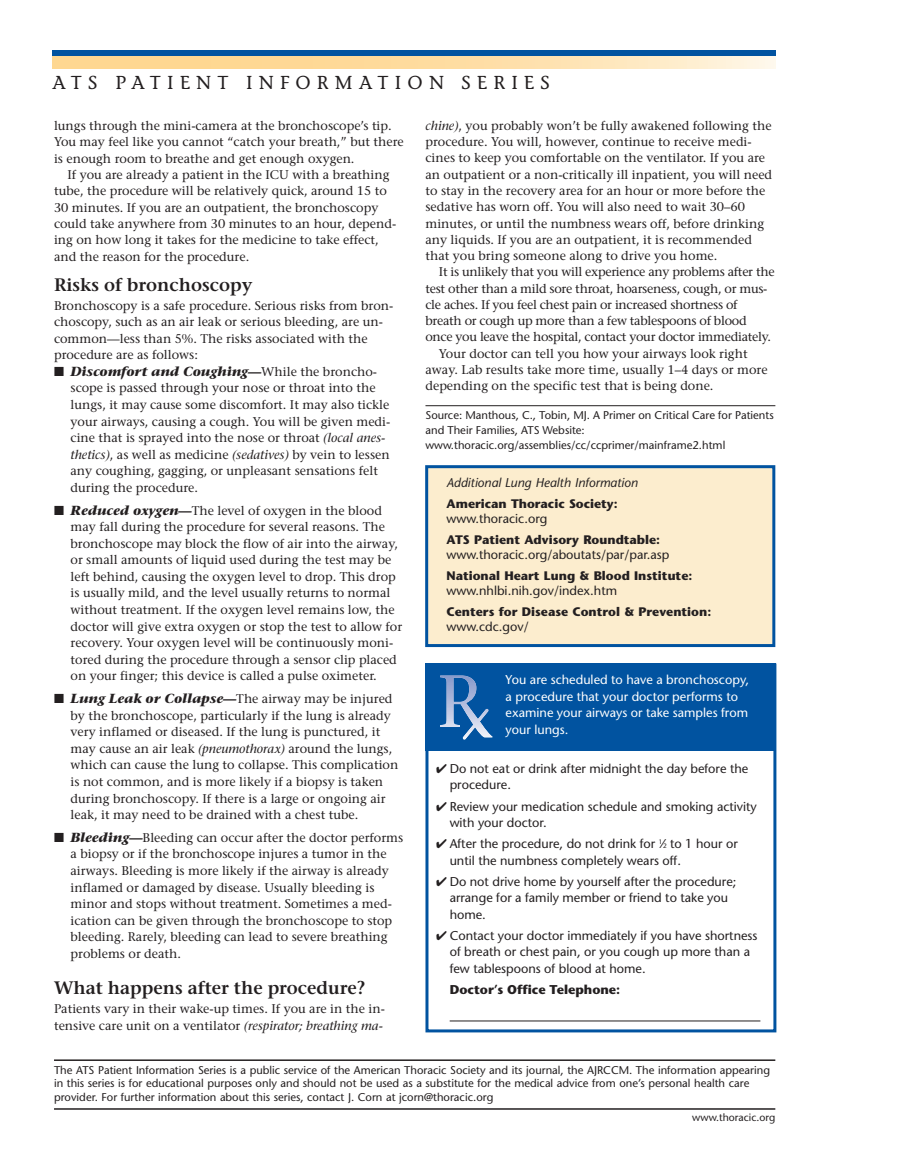
<style>
.page{position:relative;width:905px;height:1175px;background:#fff}
.page>*{position:absolute;margin:0;border:0;box-sizing:border-box;transform-origin:0 0}
.t1{font:18.75px "Stone Informal";letter-spacing:.33em;color:#231f20}
.t2{font:600 18px "Stone Serif";color:#231f20}
.t3{font:italic 700 13.2px "Stone Serif";color:#231f20}
.t4{font:12.75px/16.5px "Stone Sans";color:#231f20}
.t5{font:12.75px/16.5px "Stone Sans";color:#fff}
.t6{font:italic 12.75px "Stone Sans";color:#231f20}
.t7{font:700 12.75px "Stone Sans";color:#231f20}
.t8{font:12.6px/16.6px "Stone Serif";color:#231f20}
.t9{font:12.6px "Stone Serif";letter-spacing:-.025em;color:#231f20}
.t10{font:700 12.3px "Stone Sans";color:#231f20}
.t11{font:11.25px/15px "Stone Sans";color:#231f20}
.t12{font:10.5px "Stone Sans";color:#231f20}
.s1{font-weight:400;font-style:normal;font-size:12.6px}
.s2{font-style:italic}
.s3{font-weight:700;font-style:italic;font-size:13.2px}
.s4{font-size:6.3px}
</style>
<div class="page">
<div style="left:52px;top:50px;width:723px;height:6px;background:#0153a0"></div>
<svg style="left:52px;top:56px;width:723px;height:12px;background:#fedfa8"></svg>
<div style="left:425px;top:663px;width:351px;height:87px;background:#0153a0"></div>
<div style="left:425px;top:663px;width:351px;height:369px;border:3px solid #0153a0"></div>
<svg style="left:440px;top:675px;width:52px;height:64px"></svg>
<hr style="left:449px;top:1020px;width:311px;height:1px;background:#231f20">
<hr style="left:425px;top:405px;width:350px;height:1px;background:#231f20">
<div style="left:426px;top:466px;width:347px;height:179px;background:#fcedce"></div>
<div style="left:425px;top:465px;width:350px;height:182px;border:3px solid #0153a0"></div>
<hr style="left:54px;top:1059px;width:721px;height:1px;background:#231f20">
<hr style="left:54px;top:1108px;width:721px;height:1px;background:#231f20">
<h1 class="t1" style="left:52px;top:75px;width:499px">ATS PATIENT INFORMATION SERIES</h1>
<p class="t8" style="left:54px;top:119px;width:351px">lungs through the mini-camera at the bronchoscope’s tip.<br>You may feel like you cannot “catch your breath,” but there is enough room to breathe and get enough oxygen.</p>
<p class="t8" style="left:54px;top:168px;width:344px;text-indent:13px">If you are already a patient in the ICU with a breathing tube, the procedure will be relatively quick, around 15 to 30 minutes. If you are an outpatient, the bronchoscopy could take anywhere from 30 minutes to an hour, depend&shy;ing on how long it takes for the medicine to take effect, and the reason for the procedure.</p>
<h2 class="t2" style="left:54px;top:277px;width:200px">Risks of bronchoscopy</h2>
<p class="t8" style="left:54px;top:299px;width:341px">Bronchoscopy is a safe procedure. Serious risks from bron&shy;choscopy, such as an air leak or serious bleeding, are un&shy;common—less than 5%. The risks associated with the procedure are as follows:</p>
<p class="t3" style="left:54px;top:366px;width:324px">■ Discomfort and Coughing—<span class="s1">While the broncho-</span></p>
<p class="t8" style="left:71px;top:381px;width:321px">scope is passed through your nose or throat into the lungs, it may cause some discomfort. It may also tickle your airways, causing a cough. You will be given medi&shy;cine that is sprayed into the nose or throat <span class="s2">(local anes&shy;thetics)</span>, as well as medicine <span class="s2">(sedatives)</span> by vein to lessen any coughing, gagging, or unpleasant sensations felt during the procedure.</p>
<p class="t8" style="left:71px;top:503px;width:333px;text-indent:-16px">■ <span class="s3">Reduced oxygen—</span>The level of oxygen in the blood may fall during the procedure for several reasons. The bronchoscope may block the flow of air into the airway, or small amounts of liquid used during the test may be left behind, causing the oxygen level to drop. This drop is usually mild, and the level usually returns to normal without treatment. If the oxygen level remains low, the doctor will give extra oxygen or stop the test to allow for recovery. Your oxygen level will be continuously moni&shy;tored during the procedure through a sensor clip placed on your finger; this device is called a pulse oximeter.</p>
<p class="t8" style="left:71px;top:691px;width:329px;text-indent:-17px">■ <span class="s3">Lung Leak or Collapse—</span>The airway may be injured by the bronchoscope, particularly if the lung is already very inflamed or diseased. If the lung is punctured, it may cause an air leak <span class="s2">(pneumothorax)</span> around the lungs, which can cause the lung to collapse. This complication is not common, and is more likely if a biopsy is taken during bronchoscopy. If there is a large or ongoing air leak, it may need to be drained with a chest tube.</p>
<p class="t8" style="left:71px;top:830px;width:334px;text-indent:-16px">■ <span class="s3">Bleeding—</span>Bleeding can occur after the doctor performs a biopsy or if the bronchoscope injures a tumor in the airways. Bleeding is more likely if the airway is already inflamed or damaged by disease. Usually bleeding is minor and stops without treatment. Sometimes a med&shy;ication can be given through the bronchoscope to stop bleeding. Rarely, bleeding can lead to severe breathing problems or death.</p>
<h2 class="t2" style="left:54px;top:980px;width:313px">What happens after the procedure?</h2>
<p class="t8" style="left:54px;top:1002px;width:332px">Patients vary in their wake-up times. If you are in the in&shy;tensive care unit on a ventilator <span class="s2">(respirator; breathing ma-</span></p>
<p class="t8" style="left:425px;top:119px;width:348px"><span class="s2">chine)</span>, you probably won’t be fully awakened following the procedure. You will, however, continue to receive medi&shy;cines to keep you comfortable on the ventilator. If you are an outpatient or a non-critically ill inpatient, you will need to stay in the recovery area for an hour or more before the sedative has worn off. You will also need to wait 30–60 minutes, or until the numbness wears off, before drinking any liquids. If you are an outpatient, it is recommended that you bring someone along to drive you home.</p>
<p class="t9" style="left:439px;top:267px;width:337px">It is unlikely that you will experience any problems after the</p>
<p class="t9" style="left:425px;top:283px;width:343px">test other than a mild sore throat, hoarseness, cough, or mus-</p>
<p class="t9" style="left:425px;top:300px;width:313px">cle aches. If you feel chest pain or increased shortness of</p>
<p class="t9" style="left:425px;top:316px;width:323px">breath or cough up more than a few tablespoons of blood</p>
<p class="t9" style="left:425px;top:332px;width:347px">once you leave the hospital, contact your doctor immediately.</p>
<p class="t8" style="left:439px;top:346px;width:310px">Your doctor can tell you how your airways look right</p>
<p class="t8" style="left:425px;top:363px;width:343px">away. Lab results take more time, usually 1–4 days or more</p>
<p class="t8" style="left:425px;top:379px;width:289px">depending on the specific test that is being done.</p>
<p class="t11" style="left:425px;top:408px;width:350px">Source: Manthous, C., Tobin, MJ. A Primer on Critical Care for Patients and Their Families, ATS Website: www.thoracic.org/assemblies/cc/ccprimer/mainframe2.html</p>
<p class="t6" style="left:446px;top:477px;width:193px">Additional Lung Health Information</p>
<p class="t10" style="left:446px;top:498px;width:173px">American Thoracic Society:</p>
<p class="t4" style="left:446px;top:511px;width:102px">www.thoracic.org</p>
<p class="t10" style="left:446px;top:534px;width:215px">ATS Patient Advisory Roundtable:</p>
<p class="t4" style="left:446px;top:547px;width:224px">www.thoracic.org/aboutats/par/par.asp</p>
<p class="t10" style="left:446px;top:571px;width:247px">National Heart Lung &amp; Blood Institute:</p>
<p class="t4" style="left:446px;top:583px;width:172px">www.nhlbi.nih.gov/index.htm</p>
<p class="t10" style="left:446px;top:607px;width:266px">Centers for Disease Control &amp; Prevention:</p>
<p class="t4" style="left:446px;top:620px;width:84px">www.cdc.gov/</p>
<p class="t5" style="left:505px;top:673px;width:245px">You are scheduled to have a bronchoscopy, a procedure that your doctor performs to examine your airways or take samples from your lungs.</p>
<p class="t4" style="left:449px;top:761px;width:300px;text-indent:-13px">✔ Do not eat or drink after midnight the day before the procedure.</p>
<p class="t4" style="left:449px;top:799px;width:309px;text-indent:-13px">✔ Review your medication schedule and smoking activity with your doctor.</p>
<p class="t4" style="left:449px;top:836px;width:289px;text-indent:-13px">✔ After the procedure, do not drink for <sup>1</sup>⁄<span class="s4">2</span> to 1 hour or until the numbness completely wears off.</p>
<p class="t4" style="left:449px;top:874px;width:288px;text-indent:-13px">✔ Do not drive home by yourself after the procedure; arrange for a family member or friend to take you home.</p>
<p class="t4" style="left:449px;top:928px;width:309px;text-indent:-13px">✔ Contact your doctor immediately if you have shortness of breath or chest pain, or you cough up more than a few tablespoons of blood at home.</p>
<p class="t7" style="left:449px;top:984px;width:172px">Doctor’s Office Telephone:</p>
<p class="t11" style="left:54px;top:1064px;width:717px;line-height:13.5px">The ATS Patient Information Series is a public service of the American Thoracic Society and its journal, the AJRCCM. The information appearing in this series is for educational purposes only and should not be used as a substitute for the medical advice from one’s personal health care provider. For further information about this series, contact J. Corn at jcorn@thoracic.org</p>
<p class="t12" style="left:692px;top:1113px;width:84px">www.thoracic.org</p>
</div>
